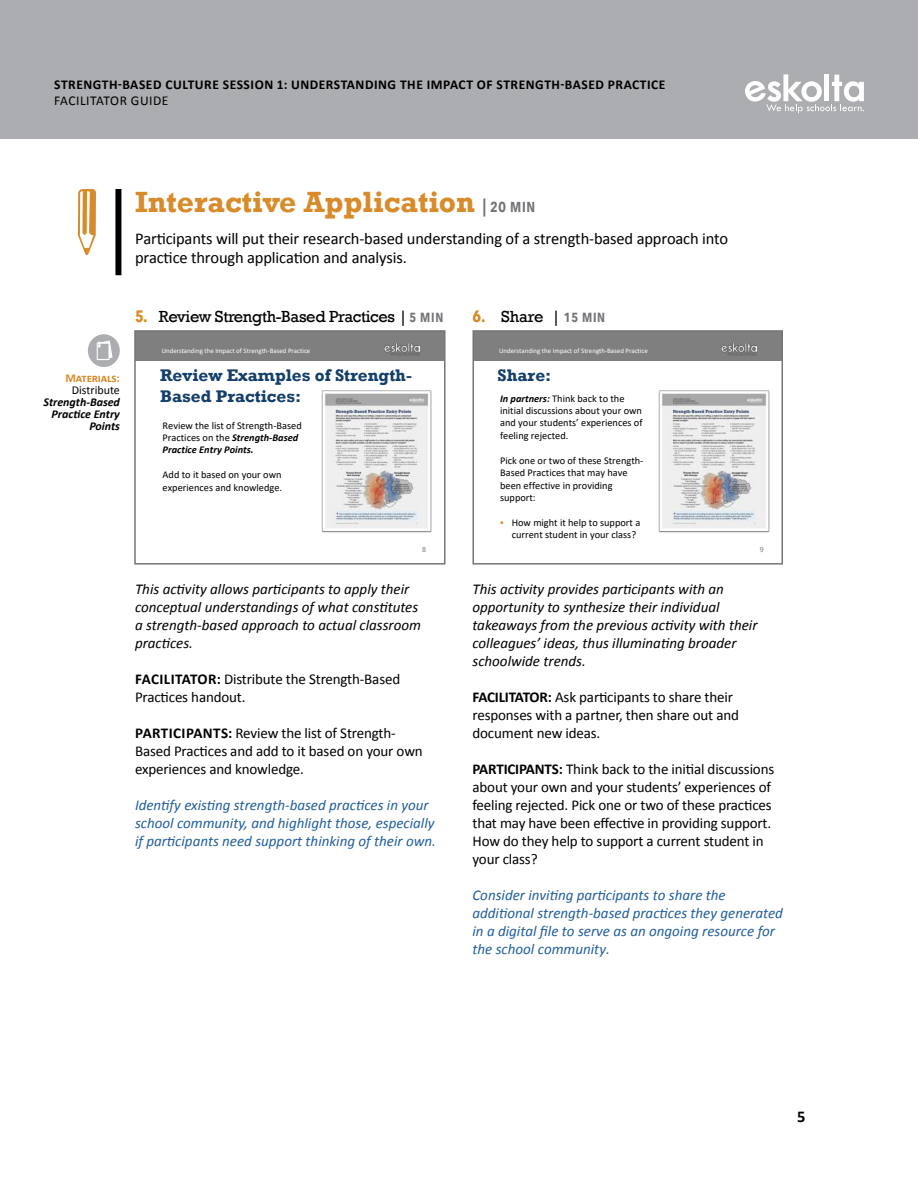
<style>
.page{position:relative;width:918px;height:1188px;background:#fff}
.page>*{position:absolute;margin:0;border:0;box-sizing:border-box;transform-origin:0 0}
.Session_Steps_-_Sect{font:700 30px "Rockwell";color:#d88b2a}
.t1{font:700 17.25px/20.7px "Rockwell";color:#143f6a}
.Session_Steps_-_Sect-2{font:16.5px/19.5px "Calibri";letter-spacing:-.01em;color:#000}
.t2{font:16.5px "Rockwell";letter-spacing:-.02em;color:#000}
.t3{font:700 16.5px "Calibri";color:#000}
.Session_Steps_-_2__F{font:15px/18px "Calibri";letter-spacing:-.01em;color:#000}
.Session_Steps_-_1__E{font:italic 15px/18px "Calibri";color:#000}
.Session_Steps_-_1__E-2{font:italic 15px/18px "Calibri";color:#215e9e}
.t4{font:700 13.5px "Calibri";letter-spacing:.04em;color:#000}
.t5{font:13.5px "Calibri";letter-spacing:.04em;color:#000}
.Materials_Side_bar{font:italic 700 12px/12px "Calibri";color:#000;text-align:right}
.Materials_Sidebar_He{font:700 12px "Calibri";letter-spacing:-.01em;color:#d88b2a}
.t6{font:10.35px/12.5px "Calibri";color:#000}
.t7{font:7.8px "Calibri";color:#7f7f7f}
.t8{font:6.9px "Calibri";color:#fff}
.s1{font-family:"Avenir Next Condensed";font-weight:600;font-size:18px;color:#737578}
.s2{font-weight:400;font-style:normal}
.s3{font-family:"Avenir Next Condensed";font-weight:700;color:#d88b2a}
.s4{font-family:"Avenir Next Condensed";font-weight:600;color:#737578}
.s5{font-weight:700;font-style:italic}
.s6{font-weight:700}
.s7{color:#d38829}
</style>
<div class="page">
<div style="left:0;top:0;width:918px;height:138px;background:#acadb1"></div>
<svg style="left:745px;top:74px;width:119px;height:39px"></svg>
<div style="left:115px;top:189px;width:6px;height:86px;background:#000"></div>
<svg style="left:78px;top:189px;width:18px;height:66px"></svg>
<div style="left:135px;top:331px;width:310px;height:30px;background:#7f7f7f"></div>
<img style="left:384px;top:344px;width:35px;height:11px">
<img style="left:321px;top:390px;width:111px;height:143px">
<div style="left:134px;top:330px;width:312px;height:235px;border:2px solid #737578"></div>
<div style="left:473px;top:331px;width:309px;height:30px;background:#7f7f7f"></div>
<img style="left:722px;top:344px;width:35px;height:11px">
<img style="left:658px;top:390px;width:112px;height:143px">
<div style="left:472px;top:330px;width:311px;height:235px;border:2px solid #737578"></div>
<div style="left:88px;top:334px;width:32px;height:33px;background:#acadb1;border-radius:50%"></div>
<svg style="left:97px;top:341px;width:16px;height:19px"></svg>
<p class="t4" style="left:54px;top:76px;width:247px">STRENGTH-BASED CULTURE SESSION 1: UND</p>
<p class="t4" style="left:319px;top:76px;width:37px">ERSTANDIN</p>
<p class="t4" style="left:388px;top:76px;width:229px">G THE IMPACT OF STRENGTH-BASED PRAC</p>
<p class="t4" style="left:640px;top:76px;width:27px">TICE</p>
<p class="t5" style="left:54px;top:92px;width:116px">FACILITATOR GUIDE</p>
<p class="Session_Steps_-_Sect" style="left:135px;top:183px;width:402px">Interactive Application <span class="s1">| 20 min</span></p>
<p class="Session_Steps_-_Sect-2" style="left:135px;top:229px;width:595px">Participants will put their research-based understanding of a strength-based approach into practice through application and analysis.</p>
<p class="Materials_Sidebar_He" style="left:66px;top:371px;width:56px">MATERIALS:</p>
<p class="Materials_Side_bar" style="left:44px;top:384px;width:78px"><span class="s2">Distribute<br></span>Strength-Based<br>Practice Entry<br>Points</p>
<p class="t2" style="left:135px;top:307px;width:310px"><span class="s3">5.</span> Review Strength-Based Practices |<span class="s4">5 min</span></p>
<p class="t8" style="left:162px;top:346px;width:150px">Understanding the Impact of Strength-Based Practice</p>
<p class="t1" style="left:160px;top:365px;width:253px">Review Examples of Strength-<br>Based Practices:</p>
<p class="t6" style="left:163px;top:419px;width:141px">Review the list of Strength-Based<br>Practices on the <span class="s5">Strength-Based<br>Practice Entry Points.</span></p>
<p class="t6" style="left:163px;top:468px;width:121px">Add to it based on your own experiences and knowledge.</p>
<p class="t7" style="left:422px;top:544px;width:5px">8</p>
<p class="Session_Steps_-_1__E" style="left:135px;top:579px;width:288px">This activity allows participants to apply their conceptual understandings of what constitutes a strength-based approach to actual classroom practices.</p>
<p class="Session_Steps_-_2__F" style="left:135px;top:670px;width:267px"><span class="s6">FACILITATO R:</span> Distribute the Strength-Based<br>Practices handout.</p>
<p class="Session_Steps_-_2__F" style="left:135px;top:724px;width:289px"><span class="s6">PARTICIPANTS:</span> Review the list of Strength-<br>Based Practices and add to it based on your own experiences and knowledge.</p>
<p class="Session_Steps_-_1__E-2" style="left:135px;top:795px;width:302px">Identify existing strength-based practices in your school community, and highlight those, especially if participants need support thinking of their own.</p>
<p class="t2" style="left:472px;top:307px;width:135px"><span class="s3">6.</span> Share | <span class="s4">15 min</span></p>
<p class="t8" style="left:499px;top:346px;width:150px">Understanding the Impact of Strength-Based Practice</p>
<p class="t1" style="left:498px;top:365px;width:55px">Share:</p>
<p class="t6" style="left:500px;top:392px;width:144px"><span class="s5">In partners:</span> Think back to the initial discussions about your own and your students’ experiences of feeling rejected.</p>
<p class="t6" style="left:500px;top:454px;width:145px">Pick one or two of these Strength-<br>Based Practices that may have been effective in providing support:</p>
<p class="t6" style="left:512px;top:516px;width:130px;text-indent:-12px"><span class="s7">▪</span> How might it help to support a current student in your class?</p>
<p class="t7" style="left:760px;top:544px;width:5px">9</p>
<p class="Session_Steps_-_1__E" style="left:473px;top:579px;width:287px">This activity provides participants with an opportunity to synthesize their individual takeaways from the previous activity with their colleagues’ ideas, thus illuminating broader schoolwide trends.</p>
<p class="Session_Steps_-_2__F" style="left:473px;top:688px;width:268px"><span class="s6">FACILITATOR:</span> Ask participants to share their responses with a partner, then share out and document new ideas.</p>
<p class="Session_Steps_-_2__F" style="left:473px;top:760px;width:303px"><span class="s6">PARTICIPANTS:</span> Think back to the initial discussions about your own and your students’ experiences of feeling rejected. Pick one or two of these practices that may have been effective in providing support.<br>How do they help to support a current student in your class?</p>
<p class="Session_Steps_-_1__E-2" style="left:473px;top:885px;width:312px">Consider inviting participants to share the additional strength-based practices they generated in a digital file to serve as an ongoing resource for the school community.</p>
<p class="t3" style="left:797px;top:1106px;width:10px">5</p>
</div>
